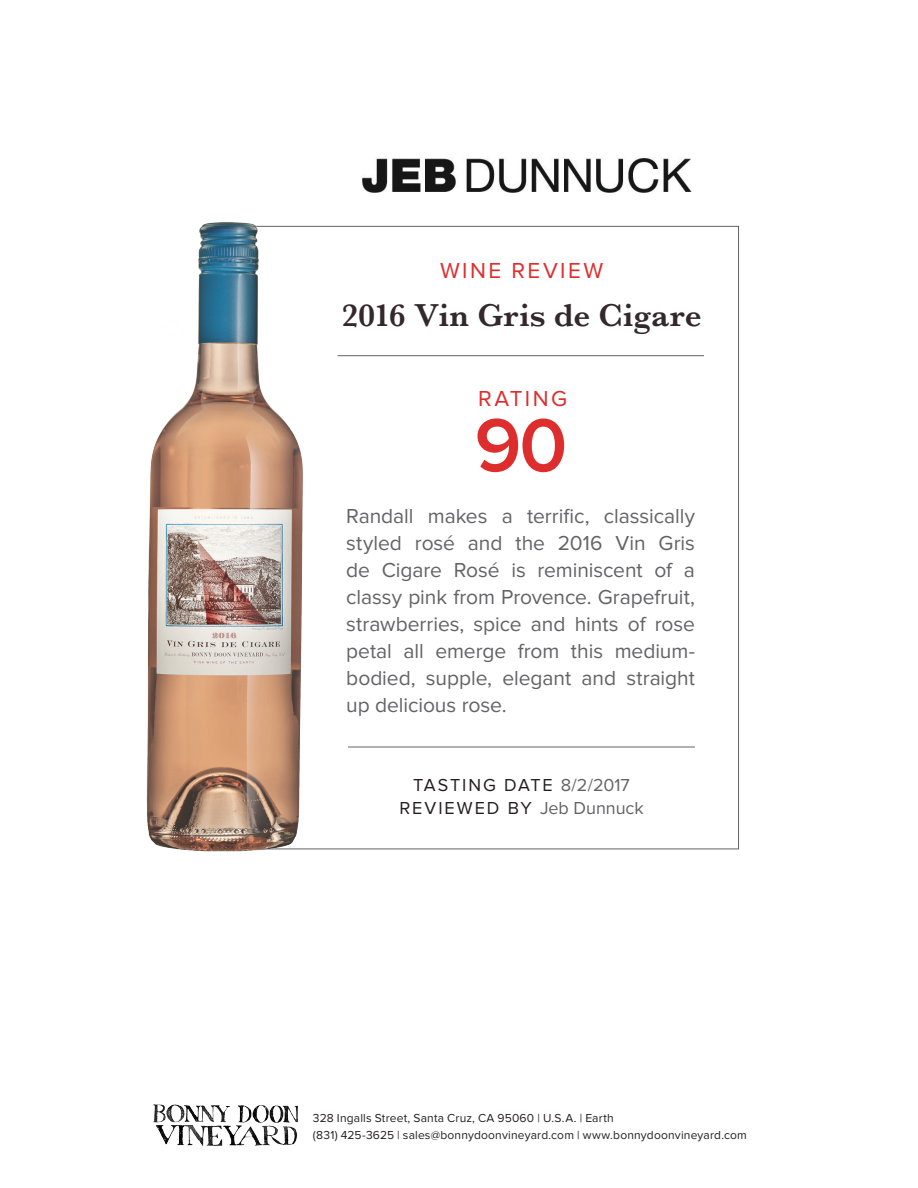
<style>
.page{position:relative;width:918px;height:1188px;background:#fff}
.page>*{position:absolute;margin:0;border:0;box-sizing:border-box;transform-origin:0 0}
.text{font:600 78px "Proxima Nova";color:#de2d2d}
.t1{font:600 33px "Baskerville";letter-spacing:.005em;color:#33282b}
.first_paragraph_tab{font:22.5px "Proxima Nova";letter-spacing:.11em;color:#de2d2d}
.first_paragraph_tab-2{font:21px/27px "Proxima Nova";letter-spacing:-.005em;color:#636366;text-align:justify}
.first_paragraph_tab-3{font:18px "Proxima Nova";letter-spacing:.04em;color:#231f20}
.first_paragraph_tab-4{font:18px "Proxima Nova";letter-spacing:.075em;color:#231f20}
.t2{font:12px "Proxima Nova";letter-spacing:.015em;color:#231f20}
.s1{font-size:21.15px}
.s2{color:#636366}
</style>
<div class="page">
<img style="left:153px;top:1104px;width:145px;height:42px">
<img style="left:362px;top:158px;width:330px;height:34px">
<hr style="left:338px;top:355px;width:366px;height:1px;background:#636366">
<hr style="left:348px;top:747px;width:347px;height:1px;background:#636366">
<img style="left:146px;top:222px;width:172px;height:630px">
<p class="first_paragraph_tab" style="left:440px;top:257px;width:165px">WINE REVIEW</p>
<p class="t1" style="left:342px;top:292px;width:361px">2016 Vin Gris de Cigare</p>
<p class="first_paragraph_tab" style="left:478px;top:385px;width:90px">RATING</p>
<p class="text" style="left:475px;top:400px;width:94px">90</p>
<p class="first_paragraph_tab-2" style="left:346px;top:502px;width:350px">Randall makes a terrific, classically styled rosé and the 2016 Vin Gris de Cigare Rosé is reminiscent of a classy pink from Provence. Grapefruit, strawberries, spice and hints of rose petal all emerge from this medium&shy;bodied, supple, elegant and straight up delicious <span class="s1">rose.</span></p>
<p class="first_paragraph_tab-4" style="left:413px;top:775px;width:218px">TASTING DATE <span class="s2">8/2/2017</span></p>
<p class="first_paragraph_tab-3" style="left:399px;top:798px;width:246px">REVIEWED BY <span class="s2">Jeb Dunnuck</span></p>
<p class="t2" style="left:313px;top:1112px;width:302px">328 Ingalls Street, Santa Cruz, CA 95060 | U.S.A. | Earth</p>
<p class="t2" style="left:313px;top:1128px;width:435px">(831) 425-3625 | sales@bonnydoonvineyard.com | www.bonnydoonvineyard.com</p>
</div>
